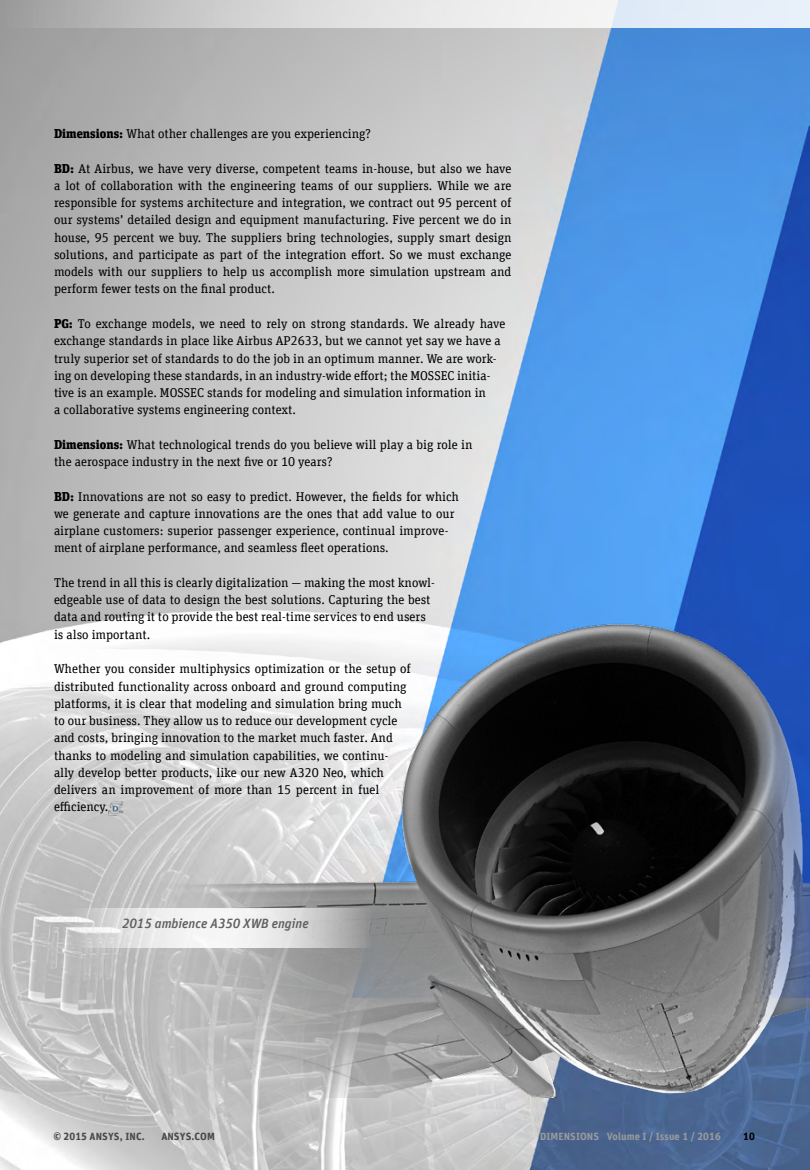
<style>
.page{position:relative;width:810px;height:1170px;background:#fff}
.page>*{position:absolute;margin:0;border:0;box-sizing:border-box;transform-origin:0 0}
.t1{font:italic 500 13.5px "Unit Offc Pro";color:#5f6062}
.t2{font:12.75px/17.2px "Unit Slab Offc Pro";color:#000}
.t3{font:700 10.5px "Unit Offc Pro";letter-spacing:.01em;color:#97999c}
.t4{font:700 10.5px "Unit Offc Pro";letter-spacing:.01em;color:#4a4a4d}
.t5{font:700 10.5px "Unit Offc Pro";color:#000}
.s1{font-weight:900}
</style>
<div class="page">
<img style="left:0;top:28px;width:810px;height:1141px">
<img style="left:123px;top:609px;width:687px;height:488px">
<svg style="left:57px;top:908px;width:313px;height:39px"></svg>
<svg style="left:0;top:0;width:810px;height:28px;background:#d7dadc"></svg>
<img style="left:109px;top:801px;width:13px;height:14px">
<p class="t2" style="left:54px;top:125px;width:319px"><span class="s1">Dimensions:</span> What other challenges are you experiencing?</p>
<p class="t2" style="left:54px;top:159px;width:459px;text-align:justify"><span class="s1">BD:</span> At Airbus, we have very diverse, competent teams in-house, but also we have a lot of collaboration with the engineering teams of our suppliers. While we are responsible for systems architecture and integration, we contract out 95 percent of our systems’ detailed design and equipment manufacturing. Five percent we do in house, 95 percent we buy. The suppliers bring technologies, supply smart design solutions, and participate as part of the integration effort. So we must exchange models with our suppliers to help us accomplish more simulation upstream and perform fewer tests on the final product.</p>
<p class="t2" style="left:54px;top:314px;width:453px"><span class="s1">PG:</span> To exchange models, we need to rely on strong standards. We already have exchange standards in place like Airbus AP2633, but we cannot yet say we have a truly superior set of standards to do the job in an optimum manner. We are work&shy;ing on developing these standards, in an industry-wide effort; the MOSSEC initia&shy;tive is an example. MOSSEC stands for modeling and simulation information in<br>a collaborative systems engineering context.</p>
<p class="t2" style="left:54px;top:435px;width:420px"><span class="s1">Dimensions:</span> What technological trends do you believe will play a big role in the aerospace industry in the next five or 10 years?</p>
<p class="t2" style="left:54px;top:487px;width:407px"><span class="s1">BD:</span> Innovations are not so easy to predict. However, the fields for which we generate and capture innovations are the ones that add value to our airplane customers: superior passenger experience, continual improve&shy;ment of airplane performance, and seamless fleet operations.</p>
<p class="t2" style="left:54px;top:573px;width:382px">The trend in all this is clearly digitalization — making the most knowl&shy;edgeable use of data to design the best solutions. Capturing the best data and routing it to provide the best real-time services to end users is also important.</p>
<p class="t2" style="left:54px;top:659px;width:359px">Whether you consider multiphysics optimization or the setup of distributed functionality across onboard and ground computing platforms, it is clear that modeling and simulation bring much to our business. They allow us to reduce our development cycle and costs, bringing innovation to the market much faster. And thanks to modeling and simulation capabilities, we continu&shy;ally develop better products, like our new A320 Neo, which delivers an improvement of more than 15 percent in fuel efficiency.</p>
<p class="t1" style="left:122px;top:913px;width:188px">2015 ambience A350 XWB engine</p>
<p class="t4" style="left:53px;top:1128px;width:93px">© 2015 ANSYS, INC.</p>
<p class="t4" style="left:161px;top:1128px;width:55px">ANSYS.COM</p>
<p class="t3" style="left:540px;top:1128px;width:182px">DIMENSIONS Volume I / Issue 1 / 2016</p>
<p class="t5" style="left:743px;top:1128px;width:13px">10</p>
</div>
